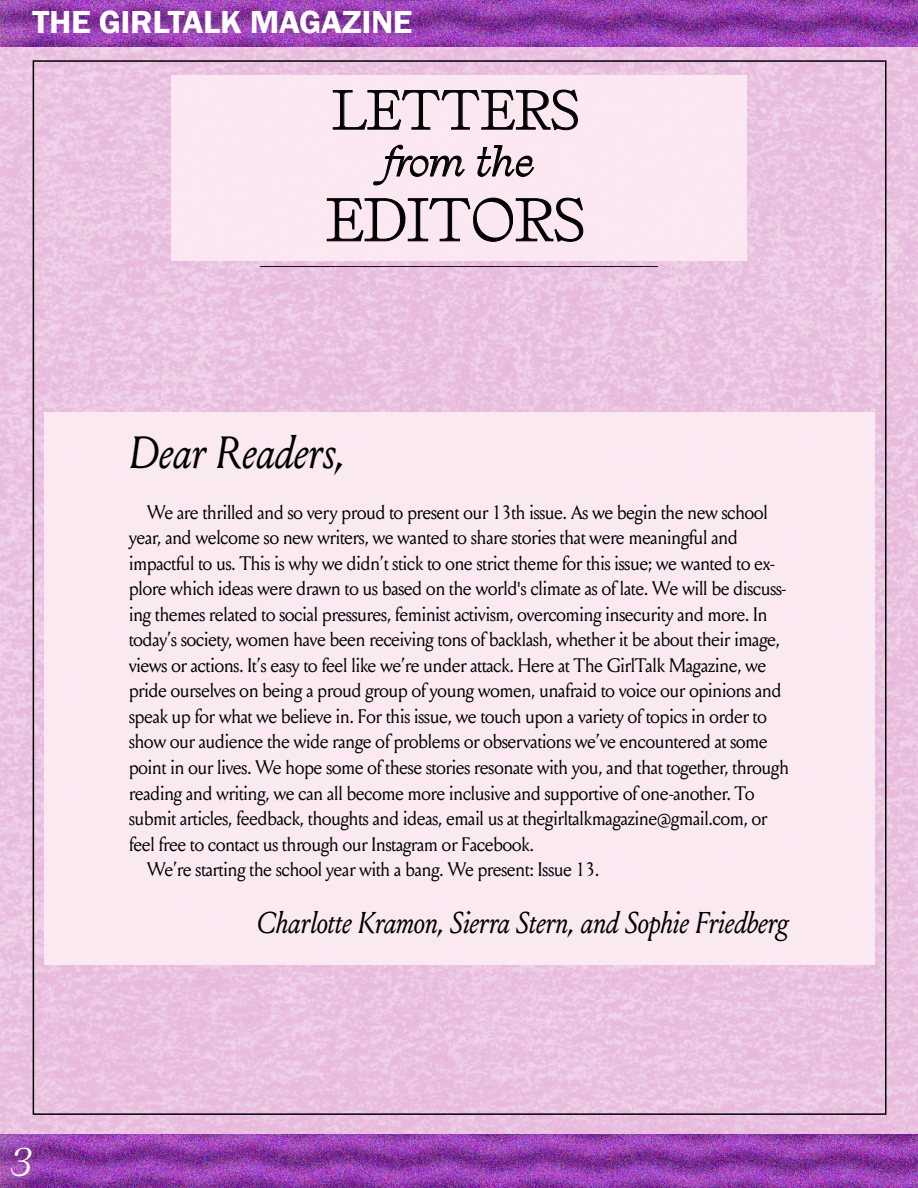
<style>
.page{position:relative;width:918px;height:1188px;background:#fff}
.page>*{position:absolute;margin:0;border:0;box-sizing:border-box;transform-origin:0 0}
.t1{font:italic 54px "Self Modern Trial";color:#000}
.t2{font:italic 49.5px "Self Modern Trial";color:#000}
.t3{font:italic 45px "Louize Displaytrial";color:#000}
.t4{font:italic 39px "Self Modern Trial";color:#000}
.t5{font:italic 36px "Self Modern Trial";color:#fff}
.t6{font:600 32.85px "Franklin Gothic";letter-spacing:-.01em;color:#fff;scale:1.05 1}
.t7{font:italic 30px "Louize Displaytrial";color:#000}
.t8{font:19.5px "Louize Displaytrial";color:#000}
.s1{font-family:"Franklin Gothic"}
</style>
<div class="page">
<img style="left:0;top:0;width:918px;height:1188px">
<div style="left:171px;top:75px;width:576px;height:185px;background:#fdebf3"></div>
<div style="left:44px;top:412px;width:831px;height:553px;background:#fdedf4"></div>
<svg style="left:333px;top:89px;width:245px;height:41px"></svg>
<svg style="left:373px;top:144px;width:92px;height:42px"></svg>
<svg style="left:477px;top:145px;width:57px;height:32px"></svg>
<svg style="left:326px;top:197px;width:258px;height:45px"></svg>
<hr style="left:260px;top:266px;width:398px;height:1px;background:#000">
<h3 class="t6" style="left:33px;top:2px;width:363px">THE GIRLTALK MAGAZINE</h3>
<h2 class="t2" style="left:335px;top:78px;width:260px">LETTERS</h2>
<h3 class="t4" style="left:384px;top:136px;width:152px">from the</h3>
<h1 class="t1" style="left:329px;top:185px;width:273px">EDITORS</h1>
<h3 class="t5" style="left:11px;top:1139px;width:23px">3</h3>
<h3 class="t3" style="left:129px;top:428px;width:218px">Dear Readers,</h3>
<p class="t8" style="left:147px;top:502px;width:622px">We are thrilled and so very proud to present our 13th issue. As we begin the new school</p>
<p class="t8" style="left:129px;top:527px;width:610px">year, and welcome so new writers, we wanted to share stories that were meaningful and</p>
<p class="t8" style="left:129px;top:553px;width:647px">impactful to us. This is why we didn’t stick to one strict theme for this issue; we wanted to ex-</p>
<p class="t8" style="left:129px;top:578px;width:658px">plore which ideas were drawn to us based on the world<span class="s1">'</span>s climate as of late. We will be discuss-</p>
<p class="t8" style="left:129px;top:604px;width:640px">ing themes related to social pressures, feminist activism, overcoming insecurity and more. In</p>
<p class="t8" style="left:129px;top:629px;width:652px">today’s society, women have been receiving tons of backlash, whether it be about their image,</p>
<p class="t8" style="left:129px;top:655px;width:639px">views or actions. It’s easy to feel like we’re under attack. Here at The GirlTalk Magazine, we</p>
<p class="t8" style="left:129px;top:680px;width:654px">pride ourselves on being a proud group of young women, unafraid to voice our opinions and</p>
<p class="t8" style="left:129px;top:706px;width:639px">speak up for what we believe in. For this issue, we touch upon a variety of topics in order to</p>
<p class="t8" style="left:129px;top:731px;width:640px">show our audience the wide range of problems or observations we’ve encountered at some</p>
<p class="t8" style="left:129px;top:757px;width:661px">point in our lives. We hope some of these stories resonate with you, and that together, through</p>
<p class="t8" style="left:129px;top:782px;width:627px">reading and writing, we can all become more inclusive and supportive of one-another. To</p>
<p class="t8" style="left:129px;top:808px;width:640px">submit articles, feedback, thoughts and ideas, email us at thegirltalkmagazine@gmail.com, or</p>
<p class="t8" style="left:129px;top:833px;width:406px">feel free to contact us through our Instagram or Facebook.</p>
<p class="t8" style="left:147px;top:859px;width:454px">We’re starting the school year with a bang. We present: Issue 13.</p>
<h3 class="t7" style="left:257px;top:906px;width:533px">Charlotte Kramon, Sierra Stern, and Sophie Friedberg</h3>
</div>
